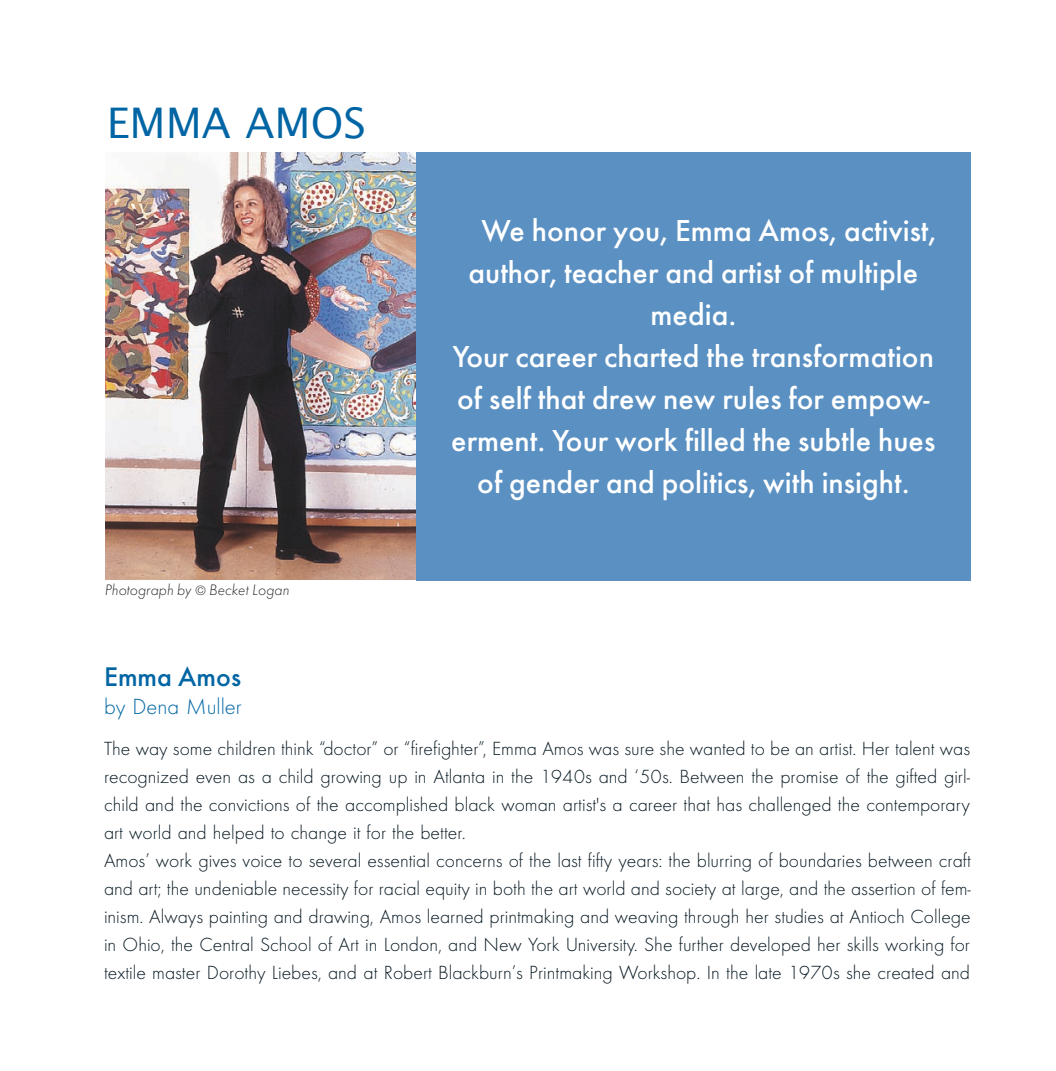
<style>
.page{position:relative;width:1056px;height:1071px;background:#fff}
.page>*{position:absolute;margin:0;border:0;box-sizing:border-box;transform-origin:0 0}
.t1{font:42px "Lucida Sans";color:#0065a4}
.t2{font:31.5px "Futura Mdm";color:#fff}
.t3{font:28px "Futura Mdm";color:#0065a4}
.t4{font:22.75px "Futura Lgt";color:#0065a4}
.t5{font:19.78px/28px "Futura Lgt";color:#071822}
.t6{font:15.75px "Futura Lgt Itl";color:#231f20}
.s1{font-size:14px}
</style>
<div class="page">
<img style="left:105px;top:152px;width:311px;height:428px">
<div style="left:416px;top:152px;width:554px;height:428px;background:#5a90c2"></div>
<h1 class="t1" style="left:107px;top:106px;width:261px">EMMA AMOS</h1>
<p class="t6" style="left:105px;top:584px;width:186px">Photograph by <span class="s1">©</span> Becket Logan</p>
<h2 class="t2" style="left:481px;top:218px;width:456px">We honor you, Emma Amos, activist,</h2>
<h2 class="t2" style="left:468px;top:260px;width:451px">author, teacher and artist of multiple</h2>
<h2 class="t2" style="left:650px;top:302px;width:87px">media.</h2>
<h2 class="t2" style="left:452px;top:344px;width:482px">Your career charted the transformation</h2>
<h2 class="t2" style="left:457px;top:386px;width:473px">of self that drew new rules for empow-</h2>
<h2 class="t2" style="left:451px;top:428px;width:485px">erment. Your work filled the subtle hues</h2>
<h2 class="t2" style="left:477px;top:470px;width:434px">of gender and politics, with insight.</h2>
<h3 class="t3" style="left:104px;top:666px;width:139px">Emma Amos</h3>
<p class="t4" style="left:104px;top:698px;width:139px">by Dena Muller</p>
<p class="t5" style="left:104px;top:736px;width:868px">The way some children think “doctor” or “firefighter”, Emma Amos was sure she wanted to be an artist. Her talent was recognized even as a child growing up in Atlanta in the 1940s and ‘50s. Between the promise of the gifted girl&shy;child and the convictions of the accomplished black woman artist's a career that has challenged the contemporary art world and helped to change it for the better.<br>Amos’ work gives voice to several essential concerns of the last fifty years: the blurring of boundaries between craft and art; the undeniable necessity for racial equity in both the art world and society at large, and the assertion of fem&shy;inism. Always painting and drawing, Amos learned printmaking and weaving through her studies at Antioch College in Ohio, the Central School of Art in London, and New York University. She further developed her skills working for textile master Dorothy Liebes, and at Robert Blackburn’s Printmaking Workshop. In the late 1970s she created and</p>
</div>
